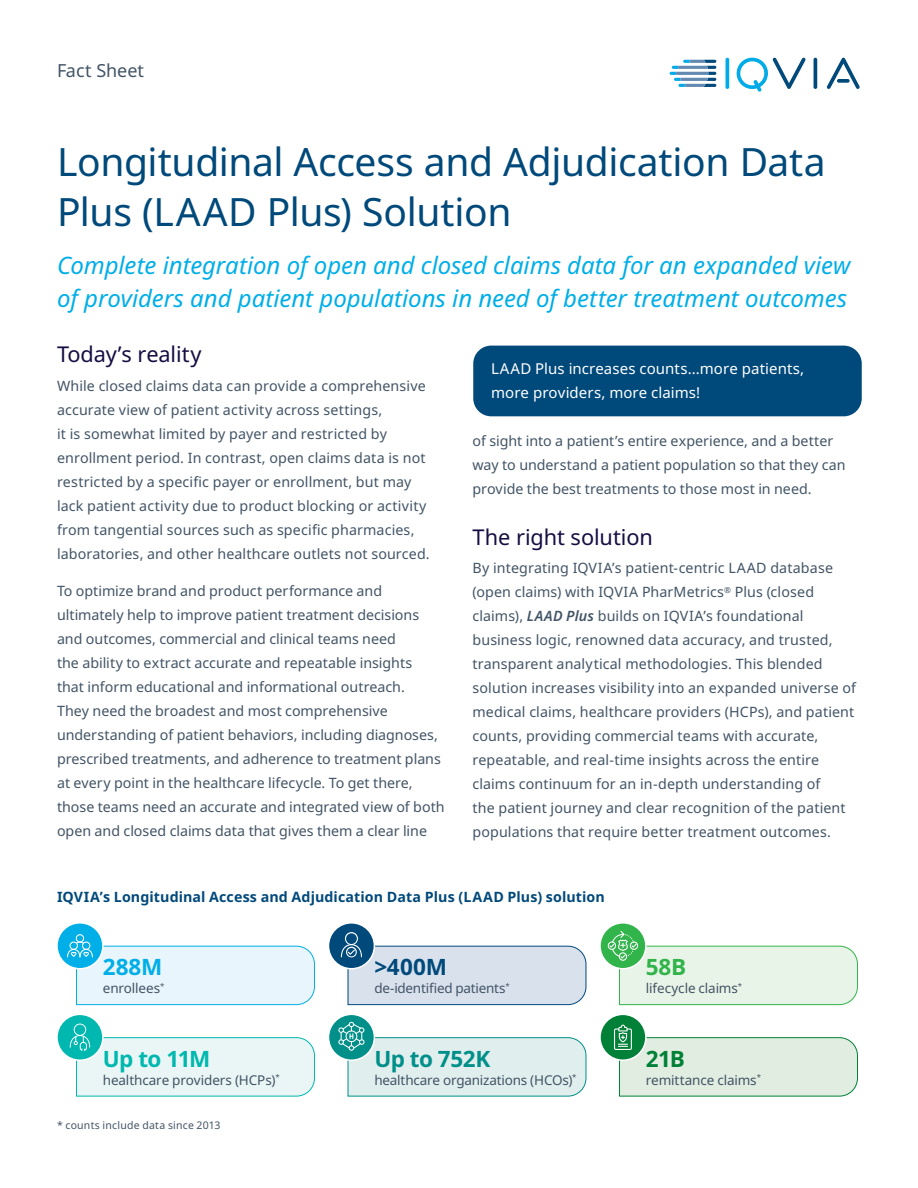
<style>
.page{position:relative;width:918px;height:1188px;background:#fff}
.page>*{position:absolute;margin:0;border:0;box-sizing:border-box;transform-origin:0 0}
.t1{font:39px/49.5px "Noto Sans";letter-spacing:-.01em;color:#00497b}
.Title_subhead{font:italic 24px/33px "Noto Sans";letter-spacing:-.005em;color:#00aee8}
.Body_copy_-_Space{font:700 22.5px "Noto Sans";letter-spacing:-.02em;color:#008f89}
.Body_copy_-_Space-2{font:700 22.5px "Noto Sans";letter-spacing:-.04em;color:#00b8af}
.Body_copy_-_Space-3{font:700 22.5px "Noto Sans";color:#00497b}
.Body_copy_-_Space-4{font:700 22.5px "Noto Sans";color:#00aee8}
.Body_copy_-_Space-5{font:700 22.5px "Noto Sans";color:#31b44a}
.Body_copy_-_Space-6{font:700 22.5px "Noto Sans";color:#018138}
.Section_heading{font:21.75px "Noto Sans";letter-spacing:-.005em;color:#150e42}
.t2{font:18px "Noto Sans";color:#425465}
.Sidebar_body_copy{font:15px/24px "Noto Sans";letter-spacing:.005em;color:#fff}
.Body_copy_-_Space-7{font:14.25px/24px "Noto Sans";letter-spacing:.005em;color:#425465}
.Subheading{font:700 14.25px "Noto Sans";letter-spacing:.005em;color:#00497b}
.Body_copy_-_Space-8{font:13.5px "Noto Sans";letter-spacing:-.01em;color:#425465}
.Source_Notes{font:10.5px "Noto Sans";letter-spacing:.02em;color:#425465}
.s1{font-weight:600;font-style:italic}
</style>
<div class="page">
<div style="left:57px;top:923px;width:46px;height:46px;background:#00aee8;border-radius:50%"></div>
<div style="left:56px;top:922px;width:48px;height:47px;border:2px solid #fff;border-radius:50%"></div>
<div style="left:329px;top:923px;width:45px;height:46px;background:#00497b;border-radius:50%"></div>
<div style="left:328px;top:922px;width:47px;height:47px;border:2px solid #fff;border-radius:50%"></div>
<svg style="left:600px;top:923px;width:46px;height:46px"></svg>
<div style="left:599px;top:922px;width:48px;height:47px;border:2px solid #fff;border-radius:50%"></div>
<svg style="left:67px;top:934px;width:248px;height:71px"></svg>
<svg style="left:341px;top:932px;width:246px;height:73px"></svg>
<svg style="left:608px;top:931px;width:250px;height:74px"></svg>
<div style="left:57px;top:1014px;width:46px;height:46px;background:#00b8af;border-radius:50%"></div>
<div style="left:56px;top:1014px;width:48px;height:47px;border:2px solid #fff;border-radius:50%"></div>
<div style="left:329px;top:1014px;width:45px;height:46px;background:#008f89;border-radius:50%"></div>
<div style="left:328px;top:1014px;width:47px;height:47px;border:2px solid #fff;border-radius:50%"></div>
<div style="left:600px;top:1014px;width:46px;height:46px;background:#018138;border-radius:50%"></div>
<div style="left:599px;top:1014px;width:48px;height:47px;border:2px solid #fff;border-radius:50%"></div>
<svg style="left:70px;top:1024px;width:245px;height:73px"></svg>
<svg style="left:338px;top:1022px;width:249px;height:75px"></svg>
<svg style="left:614px;top:1025px;width:244px;height:72px"></svg>
<div style="left:473px;top:346px;width:389px;height:70px;background:#00497b;border-radius:18px"></div>
<hr style="left:726px;top:58px;width:3px;height:31px;background:#00abe7;border-radius:2px">
<hr style="left:814px;top:58px;width:3px;height:31px;background:#00497b;border-radius:2px">
<svg style="left:736px;top:57px;width:70px;height:35px"></svg>
<svg style="left:827px;top:58px;width:33px;height:31px"></svg>
<svg style="left:670px;top:60px;width:46px;height:27px"></svg>
<p class="t2" style="left:57px;top:58px;width:89px">Fact Sheet</p>
<p class="t1" style="left:57px;top:138px;width:770px">Longitudinal Access and Adjudication Data<br>Plus (LAAD Plus) Solution</p>
<p class="Title_subhead" style="left:57px;top:249px;width:795px">Complete integration of open and closed claims data for an expanded view of providers and patient populations in need of better treatment outcomes</p>
<p class="Section_heading" style="left:57px;top:339px;width:146px">Today’s reality</p>
<p class="Body_copy_-_Space-7" style="left:57px;top:374px;width:374px">While closed claims data can provide a comprehensive accurate view of patient activity across settings,<br>it is somewhat limited by payer and restricted by enrollment period. In contrast, open claims data is not restricted by a specific payer or enrollment, but may lack patient activity due to product blocking or activity from tangential sources such as specific pharmacies, laboratories, and other healthcare outlets not sourced.</p>
<p class="Body_copy_-_Space-7" style="left:57px;top:579px;width:389px">To optimize brand and product performance and ultimately help to improve patient treatment decisions and outcomes, commercial and clinical teams need<br>the ability to extract accurate and repeatable insights<br>that inform educational and informational outreach.<br>They need the broadest and most comprehensive understanding of patient behaviors, including diagnoses, prescribed treatments, and adherence to treatment plans at every point in the healthcare lifecycle. To get there, those teams need an accurate and integrated view of both open and closed claims data that gives them a clear line</p>
<p class="Sidebar_body_copy" style="left:491px;top:357px;width:315px">LAAD Plus increases counts...more patients, more providers, more claims!</p>
<p class="Body_copy_-_Space-7" style="left:472px;top:429px;width:375px">of sight into a patient’s entire experience, and a better way to understand a patient population so that they can provide the best treatments to those most in need.</p>
<p class="Section_heading" style="left:472px;top:522px;width:182px">The right solution</p>
<p class="Body_copy_-_Space-7" style="left:472px;top:557px;width:385px">By integrating IQVIA’s patient-centric LAAD database (open claims) with IQVIA PharMetrics<sup>®</sup> Plus (closed claims), <span class="s1">LAAD Plus</span> builds on IQVIA’s foundational business logic, renowned data accuracy, and trusted, transparent analytical methodologies. This blended solution increases visibility into an expanded universe of medical claims, healthcare providers (HCPs), and patient counts, providing commercial teams with accurate, repeatable, and real-time insights across the entire claims continuum for an in-depth understanding of<br>the patient journey and clear recognition of the patient populations that require better treatment outcomes.</p>
<p class="Subheading" style="left:57px;top:886px;width:549px">IQVIA’s Longitudinal Access and Adjudication Data Plus (LAAD Plus) solution</p>
<p class="Body_copy_-_Space-4" style="left:103px;top:951px;width:61px">288M</p>
<p class="Body_copy_-_Space-3" style="left:374px;top:951px;width:74px">&gt;400M</p>
<p class="Body_copy_-_Space-5" style="left:646px;top:951px;width:42px">58B</p>
<p class="Body_copy_-_Space-8" style="left:103px;top:979px;width:63px">enrollees<sup>*</sup></p>
<p class="Body_copy_-_Space-8" style="left:374px;top:979px;width:137px">de-identified patients<sup>*</sup></p>
<p class="Body_copy_-_Space-8" style="left:646px;top:979px;width:98px">lifecycle claims<sup>*</sup></p>
<p class="Body_copy_-_Space-2" style="left:103px;top:1043px;width:109px">Up to 11M</p>
<p class="Body_copy_-_Space" style="left:374px;top:1043px;width:118px">Up to 752K</p>
<p class="Body_copy_-_Space-6" style="left:646px;top:1043px;width:41px">21B</p>
<p class="Body_copy_-_Space-8" style="left:103px;top:1070px;width:178px">healthcare providers (HCPs)<sup>*</sup></p>
<p class="Body_copy_-_Space-8" style="left:374px;top:1070px;width:204px">healthcare organizations (HCOs)<sup>*</sup></p>
<p class="Body_copy_-_Space-8" style="left:646px;top:1070px;width:117px">remittance claims<sup>*</sup></p>
<p class="Source_Notes" style="left:57px;top:1118px;width:165px">* counts include data since 2013</p>
</div>
